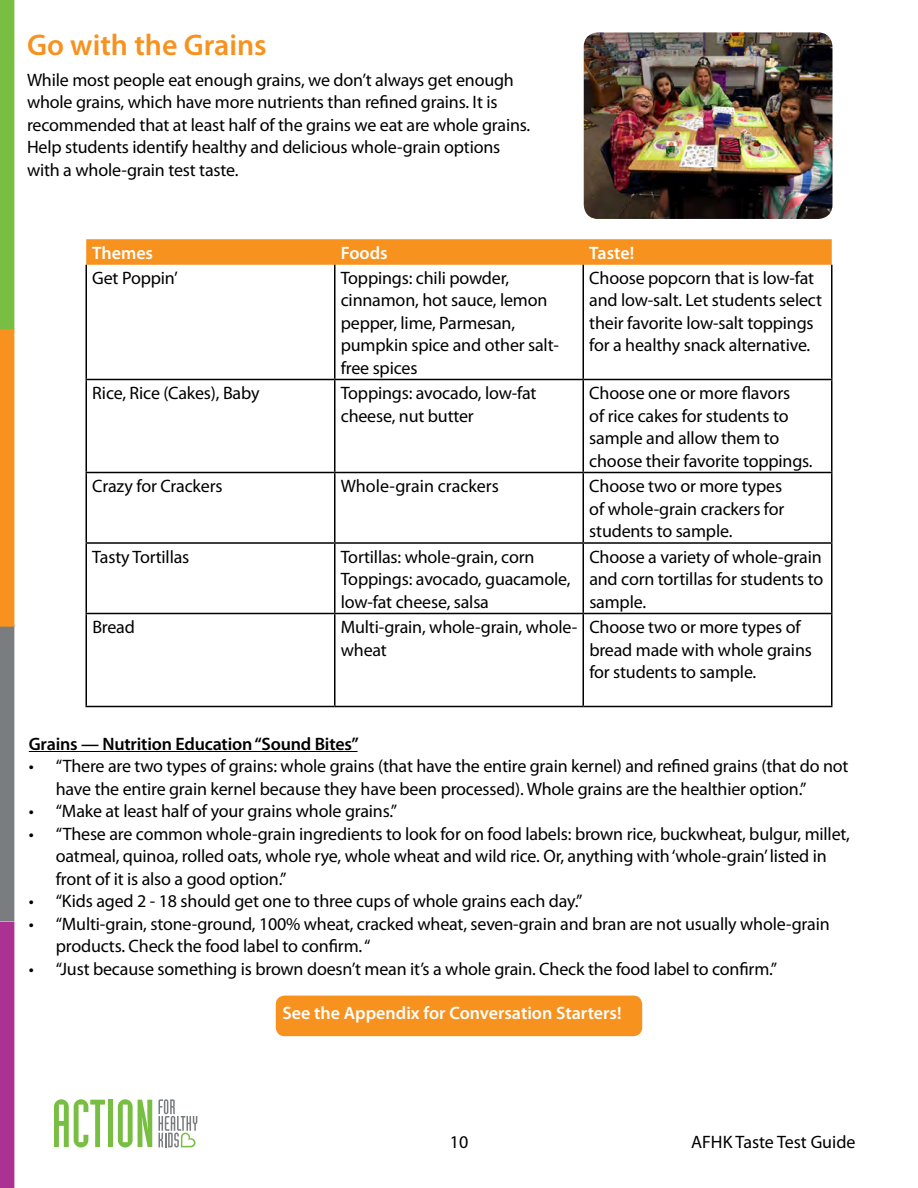
<style>
.page{position:relative;width:918px;height:1188px;background:#fff}
.page>*{position:absolute;margin:0;border:0;box-sizing:border-box;transform-origin:0 0}
.t1{font:600 30px "Myriad Pro";color:#f7921e}
.t2{font:18px/22.5px "Myriad Pro";letter-spacing:-.01em;color:#000}
.t3{font:600 18px "Myriad Pro";color:#fff}
.t4{font:600 18px "Myriad Pro";letter-spacing:-.01em;color:#000}
</style>
<div class="page">
<svg style="left:54px;top:1099px;width:51px;height:49px"></svg>
<div style="left:108px;top:1100px;width:5px;height:47px;background:#78be43"></div>
<svg style="left:118px;top:1099px;width:34px;height:49px"></svg>
<svg style="left:158px;top:1099px;width:39px;height:48px"></svg>
<img style="left:584px;top:32px;width:248px;height:187px">
<svg style="left:86px;top:239px;width:746px;height:26px;background:#f79422"></svg>
<hr style="left:86px;top:265px;width:1px;height:114px;background:#000">
<hr style="left:334px;top:265px;width:2px;height:114px;background:#000">
<hr style="left:582px;top:265px;width:2px;height:114px;background:#000">
<hr style="left:831px;top:265px;width:1px;height:114px;background:#000">
<hr style="left:86px;top:379px;width:249px;height:1px;background:#000">
<hr style="left:86px;top:380px;width:1px;height:92px;background:#000">
<hr style="left:335px;top:379px;width:248px;height:1px;background:#000">
<hr style="left:334px;top:380px;width:2px;height:92px;background:#000">
<hr style="left:583px;top:379px;width:250px;height:1px;background:#000">
<hr style="left:582px;top:380px;width:2px;height:92px;background:#000">
<hr style="left:831px;top:380px;width:1px;height:92px;background:#000">
<hr style="left:86px;top:472px;width:249px;height:1px;background:#000">
<hr style="left:86px;top:473px;width:1px;height:69px;background:#000">
<hr style="left:335px;top:472px;width:248px;height:1px;background:#000">
<hr style="left:334px;top:473px;width:2px;height:69px;background:#000">
<hr style="left:583px;top:472px;width:250px;height:1px;background:#000">
<hr style="left:582px;top:473px;width:2px;height:69px;background:#000">
<hr style="left:831px;top:473px;width:1px;height:69px;background:#000">
<hr style="left:86px;top:542px;width:249px;height:2px;background:#000">
<hr style="left:86px;top:544px;width:1px;height:69px;background:#000">
<hr style="left:335px;top:542px;width:248px;height:2px;background:#000">
<hr style="left:334px;top:544px;width:2px;height:69px;background:#000">
<hr style="left:583px;top:542px;width:250px;height:2px;background:#000">
<hr style="left:582px;top:544px;width:2px;height:69px;background:#000">
<hr style="left:831px;top:544px;width:1px;height:69px;background:#000">
<hr style="left:86px;top:613px;width:249px;height:1px;background:#000">
<hr style="left:86px;top:614px;width:1px;height:92px;background:#000">
<hr style="left:335px;top:613px;width:248px;height:1px;background:#000">
<hr style="left:334px;top:614px;width:2px;height:92px;background:#000">
<hr style="left:583px;top:613px;width:250px;height:1px;background:#000">
<hr style="left:582px;top:614px;width:2px;height:92px;background:#000">
<hr style="left:831px;top:614px;width:1px;height:92px;background:#000">
<hr style="left:86px;top:706px;width:249px;height:1px;background:#000">
<hr style="left:335px;top:706px;width:248px;height:1px;background:#000">
<hr style="left:583px;top:706px;width:250px;height:1px;background:#000">
<hr style="left:29px;top:751px;width:329px;height:1px;background:#000">
<div style="left:276px;top:996px;width:366px;height:40px;background:#f7921e;border-radius:9px"></div>
<div style="left:0;top:922px;width:14px;height:266px;background:#ab3192"></div>
<div style="left:0;top:625px;width:14px;height:296px;background:#797d80"></div>
<div style="left:0;top:328px;width:14px;height:299px;background:#f7921e"></div>
<div style="left:0;top:0;width:14px;height:329px;background:#78be43"></div>
<p class="t1" style="left:27px;top:26px;width:241px">Go with the Grains</p>
<p class="t2" style="left:27px;top:68px;width:505px">While most people eat enough grains, we don’t always get enough whole grains, which have more nutrients than refined grains. It is recommended that at least half of the grains we eat are whole grains.<br>Help students identify healthy and delicious whole-grain options with a whole-grain test taste.</p>
<p class="t3" style="left:92px;top:241px;width:62px">Themes</p>
<p class="t3" style="left:341px;top:241px;width:48px">Foods</p>
<p class="t3" style="left:589px;top:241px;width:46px">Taste!</p>
<p class="t2" style="left:92px;top:266px;width:87px">Get Poppin’</p>
<p class="t2" style="left:341px;top:266px;width:220px">Toppings: chili powder, cinnamon, hot sauce, lemon pepper, lime, Parmesan, pumpkin spice and other salt&shy;free spices</p>
<p class="t2" style="left:589px;top:266px;width:234px">Choose popcorn that is low-fat and low-salt. Let students select their favorite low-salt toppings for a healthy snack alternative.</p>
<p class="t2" style="left:92px;top:381px;width:169px">Rice, Rice (Cakes), Baby</p>
<p class="t2" style="left:341px;top:381px;width:197px">Toppings: avocado, low-fat cheese, nut butter</p>
<p class="t2" style="left:589px;top:381px;width:225px">Choose one or more flavors<br>of rice cakes for students to sample and allow them to choose their favorite toppings.</p>
<p class="t2" style="left:92px;top:474px;width:132px">Crazy for Crackers</p>
<p class="t2" style="left:341px;top:474px;width:160px">Whole-grain crackers</p>
<p class="t2" style="left:589px;top:474px;width:197px">Choose two or more types of whole-grain crackers for students to sample.</p>
<p class="t2" style="left:92px;top:545px;width:99px">Tasty Tortillas</p>
<p class="t2" style="left:341px;top:545px;width:195px">Tortillas: whole-grain, corn</p>
<p class="t2" style="left:341px;top:567px;width:231px">Toppings: avocado, guacamole, low-fat cheese, salsa</p>
<p class="t2" style="left:589px;top:545px;width:235px;text-align:justify">Choose a variety of whole-grain and corn tortillas for students to sample.</p>
<p class="t2" style="left:92px;top:615px;width:44px">Bread</p>
<p class="t2" style="left:341px;top:615px;width:238px">Multi-grain, whole-grain, whole&shy;wheat</p>
<p class="t2" style="left:589px;top:615px;width:224px">Choose two or more types of bread made with whole grains for students to sample.</p>
<p class="t4" style="left:29px;top:732px;width:332px">Grains — Nutrition Education “Sound Bites”</p>
<p class="t2" style="left:56px;top:755px;width:794px;text-indent:-27px">• “There are two types of grains: whole grains (that have the entire grain kernel) and refined grains (that do not have the entire grain kernel because they have been processed). Whole grains are the healthier option.”</p>
<p class="t2" style="left:29px;top:800px;width:370px">• “Make at least half of your grains whole grains.”</p>
<p class="t2" style="left:56px;top:822px;width:796px;text-indent:-27px">• “These are common whole-grain ingredients to look for on food labels: brown rice, buckwheat, bulgur, millet, oatmeal, quinoa, rolled oats, whole rye, whole wheat and wild rice. Or, anything with ‘whole-grain’ listed in front of it is also a good option.”</p>
<p class="t2" style="left:29px;top:890px;width:555px">• “Kids aged 2 - 18 should get one to three cups of whole grains each day.”</p>
<p class="t2" style="left:56px;top:912px;width:775px;text-indent:-27px">• “Multi-grain, stone-ground, 100% wheat, cracked wheat, seven-grain and bran are not usually whole-grain products. Check the food label to confirm. “</p>
<p class="t2" style="left:29px;top:957px;width:750px">• “Just because something is brown doesn’t mean it’s a whole grain. Check the food label to confirm.”</p>
<p class="t3" style="left:283px;top:1002px;width:341px">See the Appendix for Conversation Starters!</p>
<p class="t2" style="left:450px;top:1131px;width:20px">10</p>
<p class="t2" style="left:691px;top:1130px;width:166px">AFHK Taste Test Guide</p>
</div>
